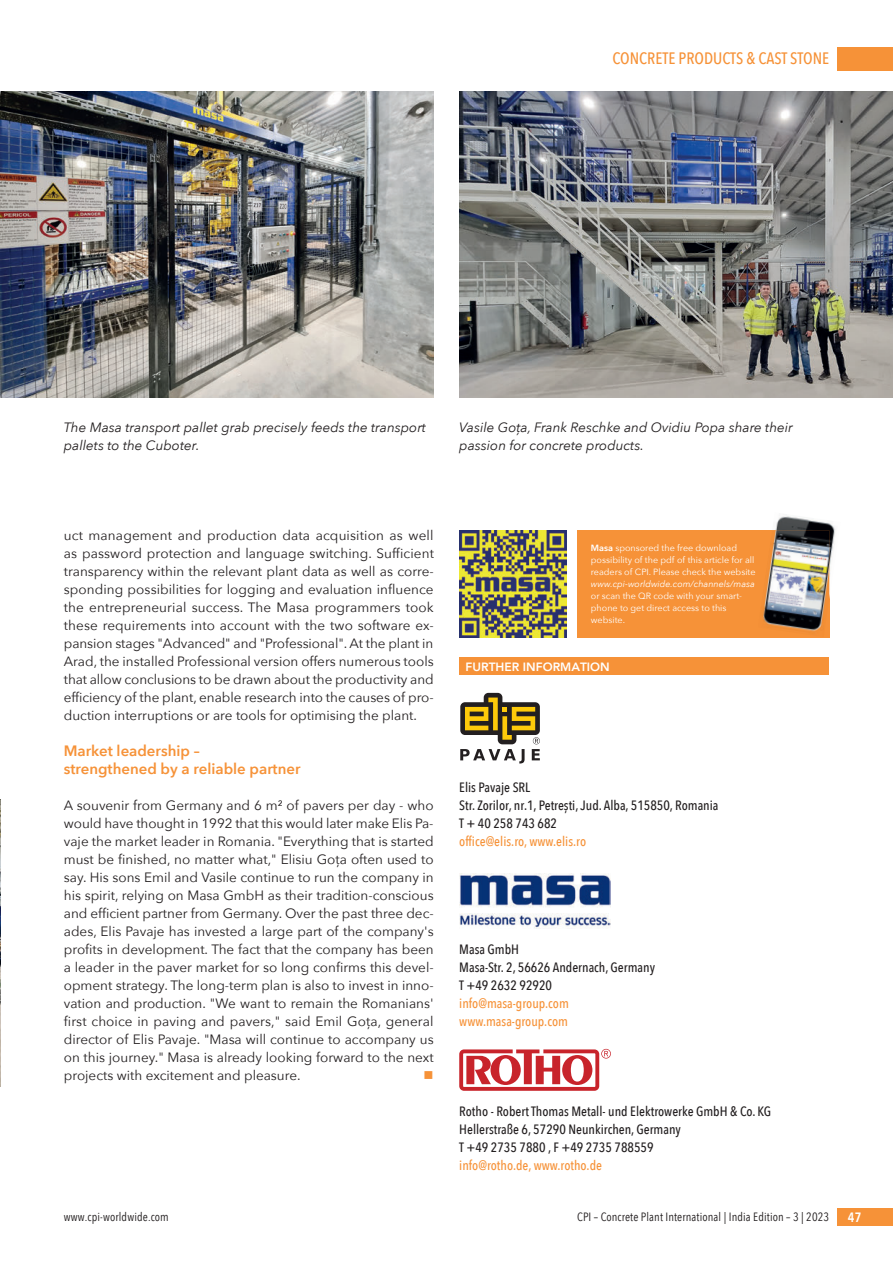
<style>
.page{position:relative;width:893px;height:1263px;background:#fff}
.page>*{position:absolute;margin:0;border:0;box-sizing:border-box;transform-origin:0 0}
.t1{font:500 16.5px "Avenir Next Condensed";color:#f69238}
.t2{font:600 15px/18px "Avenir Next";color:#f69238}
.t3{font:13.5px/18px "Avenir Next";color:#231f20;text-align:justify}
.t4{font:500 13.5px/18px "Avenir Next Condensed";color:#231f20}
.t5{font:italic 13.5px/18px "Avenir Next";color:#231f20}
.t6{font:500 13.5px/18px "Avenir Next Condensed";color:#f69238}
.t7{font:600 13.5px "Avenir Next Condensed";color:#fff}
.t8{font:13.5px "Wingdings";color:#f69238}
.t9{font:12px "Avenir Next Condensed";letter-spacing:.01em;color:#231f20}
.t10{font:800 12px "Avenir";color:#fff}
.t11{font:9px/12px "Avenir Next";color:#fff}
.t12{font:italic 9px "Avenir Next";color:#fff}
.s1{font-weight:600}
</style>
<div class="page">
<div style="left:838px;top:47px;width:55px;height:23px;background:#f69238"></div>
<div style="left:838px;top:1208px;width:55px;height:18px;background:#f69238"></div>
<img style="left:0;top:799px;width:1px;height:287px">
<img style="left:0;top:91px;width:434px;height:306px">
<img style="left:459px;top:91px;width:434px;height:306px">
<div style="left:577px;top:530px;width:252px;height:108px;background:#f69238"></div>
<img style="left:459px;top:531px;width:107px;height:106px">
<img style="left:775px;top:516px;width:61px;height:83px">
<img style="left:763px;top:530px;width:66px;height:101px">
<div style="left:459px;top:658px;width:370px;height:17px;background:#f69238"></div>
<svg style="left:460px;top:693px;width:80px;height:70px"></svg>
<img style="left:459px;top:873px;width:152px;height:56px">
<svg style="left:459px;top:1049px;width:152px;height:42px"></svg>
<p class="t1" style="left:612px;top:49px;width:218px">CONCRETE PRODUCTS &amp; CAST STONE</p>
<p class="t5" style="left:64px;top:418px;width:364px">The Masa transport pallet grab precisely feeds the transport pallets to the Cuboter.</p>
<p class="t5" style="left:459px;top:418px;width:335px">Vasile Goța, Frank Reschke and Ovidiu Popa share their passion for concrete products.</p>
<p class="t3" style="left:64px;top:526px;width:372px">uct management and production data acquisition as well as password protection and language switching. Sufficient transparency within the relevant plant data as well as corre&shy;sponding possibilities for logging and evaluation influence the entrepreneurial success. The Masa programmers took these requirements into account with the two software ex&shy;pansion stages "Advanced" and "Professional". At the plant in Arad, the installed Professional version offers numerous tools that allow conclusions to be drawn about the productivity and efficiency of the plant, enable research into the causes of pro&shy;duction interruptions or are tools for optimising the plant.</p>
<p class="t2" style="left:64px;top:741px;width:238px">Market leadership –<br>strengthened by a reliable partner</p>
<p class="t3" style="left:64px;top:796px;width:371px">A souvenir from Germany and 6 m² of pavers per day - who would have thought in 1992 that this would later make Elis Pa&shy;vaje the market leader in Romania. "Everything that is started must be finished, no matter what," Elisiu Goța often used to say. His sons Emil and Vasile continue to run the company in his spirit, relying on Masa GmbH as their tradition-conscious and efficient partner from Germany. Over the past three dec&shy;ades, Elis Pavaje has invested a large part of the company's profits in development. The fact that the company has been a leader in the paver market for so long confirms this devel&shy;opment strategy. The long-term plan is also to invest in inno&shy;vation and production. "We want to remain the Romanians' first choice in paving and pavers," said Emil Goța, general director of Elis Pavaje. "Masa will continue to accompany us on this journey." Masa is already looking forward to the next projects with excitement and pleasure.</p>
<p class="t8" style="left:424px;top:1068px;width:12px">■</p>
<p class="t11" style="left:591px;top:541px;width:166px"><span class="s1">Masa</span> sponsored the free download possibility of the pdf of this article for all readers of CPI. Please check the website</p>
<p class="t12" style="left:591px;top:576px;width:166px">www.cpi-worldwide.com/channels/masa</p>
<p class="t11" style="left:591px;top:589px;width:153px">or scan the QR code with your smart&shy;phone to get direct access to this website.</p>
<p class="t10" style="left:466px;top:657px;width:146px">FURTHER INFORMATION</p>
<p class="t4" style="left:459px;top:778px;width:261px">Elis Pavaje SRL<br>Str. Zorilor, nr.1, Petrești, Jud. Alba, 515850, Romania<br>T + 40 258 743 682</p>
<p class="t6" style="left:459px;top:832px;width:128px">office@elis.ro, www.elis.ro</p>
<p class="t4" style="left:459px;top:940px;width:197px">Masa GmbH<br>Masa-Str. 2, 56626 Andernach, Germany<br>T +49 2632 92920</p>
<p class="t6" style="left:459px;top:994px;width:111px">info@masa-group.com www.masa-group.com</p>
<p class="t4" style="left:459px;top:1102px;width:313px">Rotho - Robert Thomas Metall- und Elektrowerke GmbH &amp; Co. KG<br>Hellerstraße 6, 57290 Neunkirchen, Germany<br>T +49 2735 7880 , F +49 2735 788559</p>
<p class="t6" style="left:459px;top:1156px;width:144px">info@rotho.de, www.rotho.de</p>
<p class="t9" style="left:64px;top:1207px;width:107px">www.cpi-worldwide.com</p>
<p class="t9" style="left:577px;top:1207px;width:254px">CPI – Concrete Plant International | India Edition – 3 | 2023</p>
<p class="t7" style="left:848px;top:1206px;width:15px">47</p>
</div>
